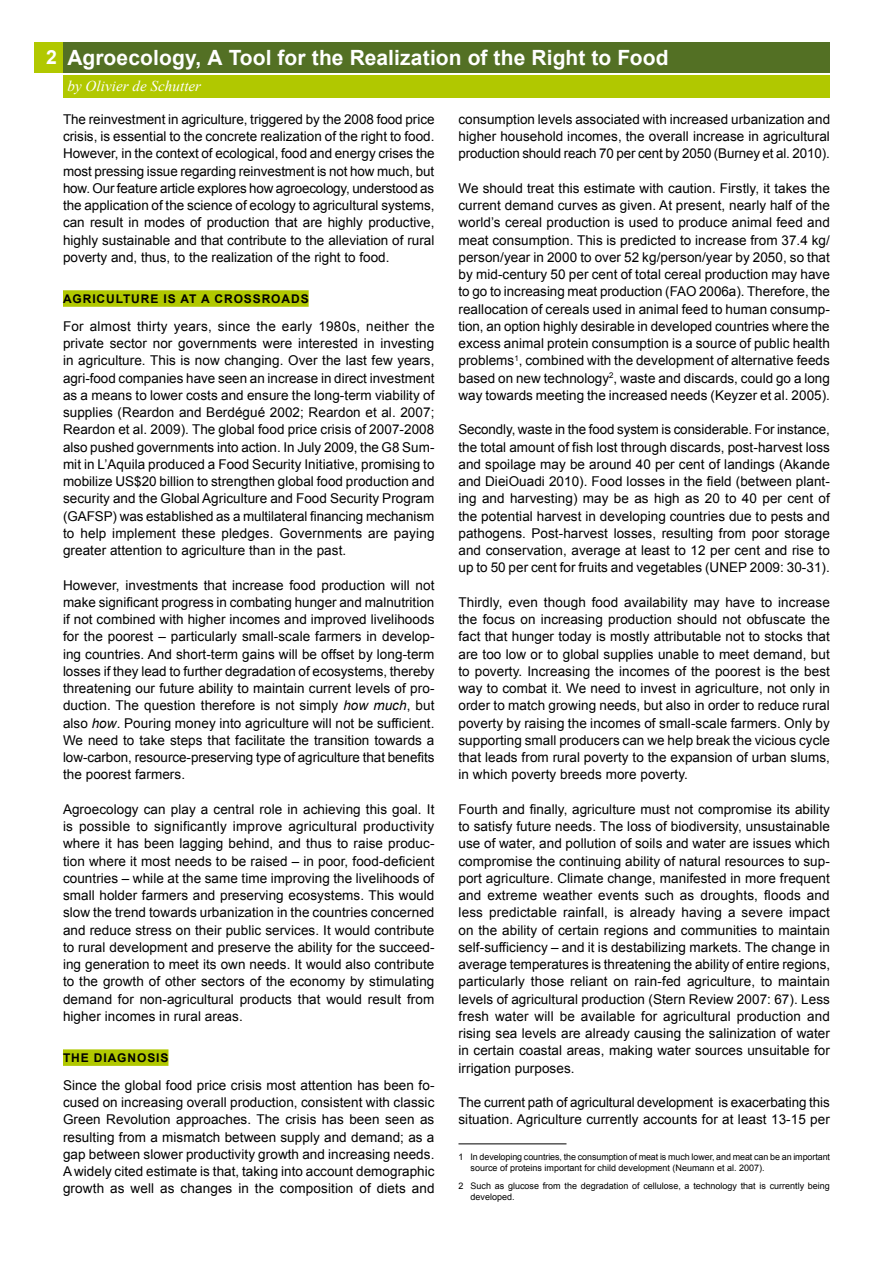
<style>
.page{position:relative;width:893px;height:1263px;background:#fff}
.page>*{position:absolute;margin:0;border:0;box-sizing:border-box;transform-origin:0 0}
._01_Ü1{font:700 21px "Arial";letter-spacing:.005em;color:#fff}
.t1{font:700 19.5px "Arial";color:#fff}
._03_Text{font:italic 15px "Times New Roman";letter-spacing:.005em;color:#fff}
._03_Text-2{font:13.5px/17.2px "Arial";letter-spacing:.005em;color:#000;text-align:justify}
._04_Ü_farbig_im_Text{font:700 12px "Arial";letter-spacing:.075em;color:#000}
._07_Fußnoten{font:9px/10.8px "Arial";color:#000}
.s1{font-style:italic}
</style>
<div class="page">
<div style="left:34px;top:42px;width:29px;height:30px;background:#b1c800"></div>
<div style="left:63px;top:42px;width:767px;height:30px;background:#537024"></div>
<div style="left:63px;top:75px;width:767px;height:23px;background:#b1c800"></div>
<div style="left:63px;top:290px;width:246px;height:17px;background:#b1c800"></div>
<div style="left:63px;top:1049px;width:105px;height:17px;background:#b1c800"></div>
<hr style="left:458px;top:1143px;width:108px;height:1px;background:#000">
<p class="t1" style="left:46px;top:45px;width:12px">2</p>
<p class="_01_Ü1" style="left:68px;top:43px;width:602px">Agroecology, A Tool for the Realization of the Right to Food</p>
<p class="_03_Text" style="left:68px;top:76px;width:135px">by Olivier de Schutter</p>
<p class="_03_Text-2" style="left:63px;top:111px;width:373px">The reinvestment in agriculture, triggered by the 2008 food price crisis, is essential to the concrete realization of the right to food.<br>However, in the context of ecological, food and energy crises the most pressing issue regarding reinvestment is not how much, but how. Our feature article explores how agroecology, understood as the application of the science of ecology to agricultural systems, can result in modes of production that are highly productive, highly sustainable and that contribute to the alleviation of rural poverty and, thus, to the realization of the right to food.</p>
<p class="_04_Ü_farbig_im_Text" style="left:63px;top:291px;width:247px">AGRICULTURE IS AT A CROSSROADS</p>
<p class="_03_Text-2" style="left:63px;top:318px;width:373px">For almost thirty years, since the early 1980s, neither the private sector nor governments were interested in investing in agriculture. This is now changing. Over the last few years, agri-food companies have seen an increase in direct investment as a means to lower costs and ensure the long-term viability of supplies (Reardon and Berdégué 2002; Reardon et al. 2007; Reardon et al. 2009). The global food price crisis of 2007-2008 also pushed governments into action. In July 2009, the G8 Sum&shy;mit in L’Aquila produced a Food Security Initiative, promising to mobilize US$20 billion to strengthen global food production and security and the Global Agriculture and Food Security Program (GAFSP) was established as a multilateral financing mechanism to help implement these pledges. Governments are paying greater attention to agriculture than in the past.</p>
<p class="_03_Text-2" style="left:63px;top:576px;width:373px">However, investments that increase food production will not make significant progress in combating hunger and malnutrition if not combined with higher incomes and improved livelihoods for the poorest – particularly small-scale farmers in develop&shy;ing countries. And short-term gains will be offset by long-term losses if they lead to further degradation of ecosystems, thereby threatening our future ability to maintain current levels of pro&shy;duction. The question therefore is not simply <span class="s1">how much</span>, but also <span class="s1">how</span>. Pouring money into agriculture will not be sufficient.<br>We need to take steps that facilitate the transition towards a low-carbon, resource-preserving type of agriculture that benefits the poorest farmers.</p>
<p class="_03_Text-2" style="left:63px;top:801px;width:373px">Agroecology can play a central role in achieving this goal. It is possible to significantly improve agricultural productivity where it has been lagging behind, and thus to raise produc&shy;tion where it most needs to be raised – in poor, food-deficient countries – while at the same time improving the livelihoods of small holder farmers and preserving ecosystems. This would slow the trend towards urbanization in the countries concerned and reduce stress on their public services. It would contribute to rural development and preserve the ability for the succeed&shy;ing generation to meet its own needs. It would also contribute to the growth of other sectors of the economy by stimulating demand for non-agricultural products that would result from higher incomes in rural areas.</p>
<p class="_04_Ü_farbig_im_Text" style="left:63px;top:1050px;width:107px">THE DIAGNOSIS</p>
<p class="_03_Text-2" style="left:63px;top:1077px;width:373px">Since the global food price crisis most attention has been fo&shy;cused on increasing overall production, consistent with classic Green Revolution approaches. The crisis has been seen as resulting from a mismatch between supply and demand; as a gap between slower productivity growth and increasing needs.<br>A widely cited estimate is that, taking into account demographic growth as well as changes in the composition of diets and</p>
<p class="_03_Text-2" style="left:458px;top:111px;width:373px">consumption levels associated with increased urbanization and higher household incomes, the overall increase in agricultural production should reach 70 per cent by 2050 (Burney et al. 2010).</p>
<p class="_03_Text-2" style="left:458px;top:180px;width:373px">We should treat this estimate with caution. Firstly, it takes the current demand curves as given. At present, nearly half of the world’s cereal production is used to produce animal feed and meat consumption. This is predicted to increase from 37.4 kg/ person/year in 2000 to over 52 kg/person/year by 2050, so that by mid-century 50 per cent of total cereal production may have to go to increasing meat production (FAO 2006a). Therefore, the reallocation of cereals used in animal feed to human consump&shy;tion, an option highly desirable in developed countries where the excess animal protein consumption is a source of public health problems<sup>1</sup>, combined with the development of alternative feeds based on new technology<sup>2</sup>, waste and discards, could go a long way towards meeting the increased needs (Keyzer et al. 2005).</p>
<p class="_03_Text-2" style="left:458px;top:421px;width:373px">Secondly, waste in the food system is considerable. For instance, the total amount of fish lost through discards, post-harvest loss and spoilage may be around 40 per cent of landings (Akande and DieiOuadi 2010). Food losses in the field (between plant&shy;ing and harvesting) may be as high as 20 to 40 per cent of the potential harvest in developing countries due to pests and pathogens. Post-harvest losses, resulting from poor storage and conservation, average at least to 12 per cent and rise to up to 50 per cent for fruits and vegetables (UNEP 2009: 30-31).</p>
<p class="_03_Text-2" style="left:458px;top:594px;width:373px">Thirdly, even though food availability may have to increase the focus on increasing production should not obfuscate the fact that hunger today is mostly attributable not to stocks that are too low or to global supplies unable to meet demand, but to poverty. Increasing the incomes of the poorest is the best way to combat it. We need to invest in agriculture, not only in order to match growing needs, but also in order to reduce rural poverty by raising the incomes of small-scale farmers. Only by supporting small producers can we help break the vicious cycle that leads from rural poverty to the expansion of urban slums, in which poverty breeds more poverty.</p>
<p class="_03_Text-2" style="left:458px;top:801px;width:373px">Fourth and finally, agriculture must not compromise its ability to satisfy future needs. The loss of biodiversity, unsustainable use of water, and pollution of soils and water are issues which compromise the continuing ability of natural resources to sup&shy;port agriculture. Climate change, manifested in more frequent and extreme weather events such as droughts, floods and less predictable rainfall, is already having a severe impact on the ability of certain regions and communities to maintain self-sufficiency – and it is destabilizing markets. The change in average temperatures is threatening the ability of entire regions, particularly those reliant on rain-fed agriculture, to maintain levels of agricultural production (Stern Review 2007: 67). Less fresh water will be available for agricultural production and rising sea levels are already causing the salinization of water in certain coastal areas, making water sources unsuitable for irrigation purposes.</p>
<p class="_03_Text-2" style="left:458px;top:1094px;width:373px">The current path of agricultural development is exacerbating this situation. Agriculture currently accounts for at least 13-15 per</p>
<p class="_07_Fußnoten" style="left:470px;top:1152px;width:361px;text-indent:-12px">1 In developing countries, the consumption of meat is much lower, and meat can be an important source of proteins important for child development (Neumann et al. 2007).</p>
<p class="_07_Fußnoten" style="left:470px;top:1181px;width:361px;text-indent:-12px">2 Such as glucose from the degradation of cellulose, a technology that is currently being developed.</p>
</div>
